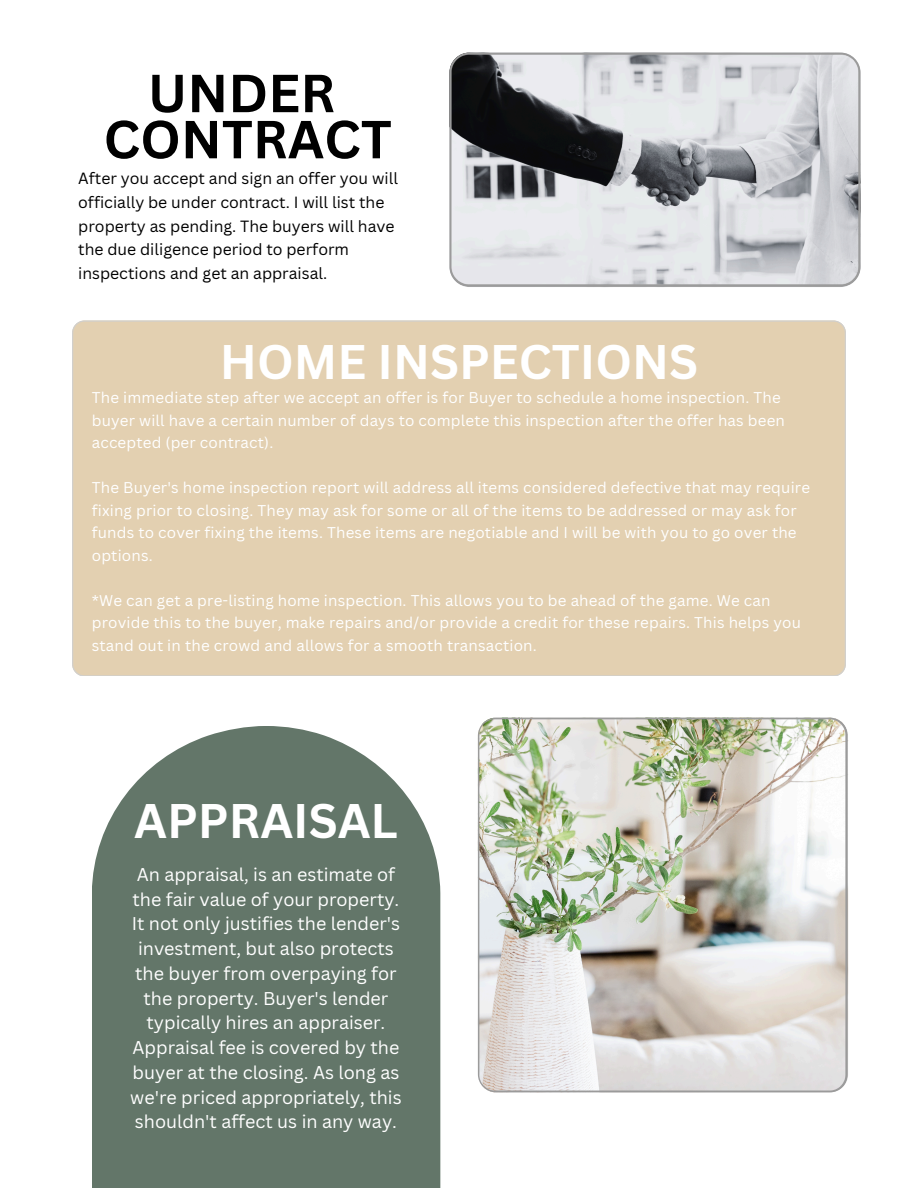
<style>
.page{position:relative;width:918px;height:1188px;background:#fff}
.page>*{position:absolute;margin:0;border:0;box-sizing:border-box;transform-origin:0 0}
.t1{font:700 52.35px/46.2px "Canva Sans";color:#000;text-align:center}
.t2{font:700 47.25px "Canva Sans";color:#fff}
.t3{font:18px/24.8px "Canva Sans";color:#fff;text-align:center}
.t4{font:15.75px/23.7px "Canva Sans";color:#000}
.t5{font:15.15px/22.5px "Canva Sans";letter-spacing:.01em;color:#fff}
</style>
<div class="page">
<svg style="left:92px;top:726px;width:348px;height:462px;background:#6f8074"></svg>
<img style="left:449px;top:53px;width:411px;height:234px;border-radius:20px">
<div style="left:72px;top:320px;width:774px;height:356px;background:#e3d0b1"></div>
<img style="left:478px;top:718px;width:370px;height:374px;border-radius:18px">
<p class="t1" style="left:104px;top:69px;width:290px">UNDER<br>CONTRACT</p>
<h1 class="t4" style="left:78px;top:166px;width:321px">After you accept and sign an offer you will officially be under contract. I will list the property as pending. The buyers will have the due diligence period to perform inspections and get an appraisal.</h1>
<p class="t2" style="left:220px;top:328px;width:480px">HOME INSPECTIONS</p>
<p class="t5" style="left:92px;top:386px;width:695px">The immediate step after we accept an offer is for Buyer to schedule a home inspection. The buyer will have a certain number of days to complete this inspection after the offer has been accepted (per contract).</p>
<h1 class="t5" style="left:92px;top:476px;width:720px">The Buyer's home inspection report will address all items considered defective that may require fixing prior to closing. They may ask for some or all of the items to be addressed or may ask for funds to cover fixing the items. These items are negotiable and I will be with you to go over the options.</h1>
<p class="t5" style="left:92px;top:588px;width:711px">*We can get a pre-listing home inspection. This allows you to be ahead of the game. We can provide this to the buyer, make repairs and/or provide a credit for these repairs. This helps you stand out in the crowd and allows for a smooth transaction.</p>
<p class="t2" style="left:134px;top:787px;width:265px">APPRAISAL</p>
<p class="t3" style="left:130px;top:862px;width:273px">An appraisal, is an estimate of the fair value of your property.<br>It not only justifies the lender's investment, but also protects the buyer from overpaying for the property. Buyer's lender typically hires an appraiser.<br>Appraisal fee is covered by the buyer at the closing. As long as we're priced appropriately, this shouldn't affect us in any way.</p>
</div>
